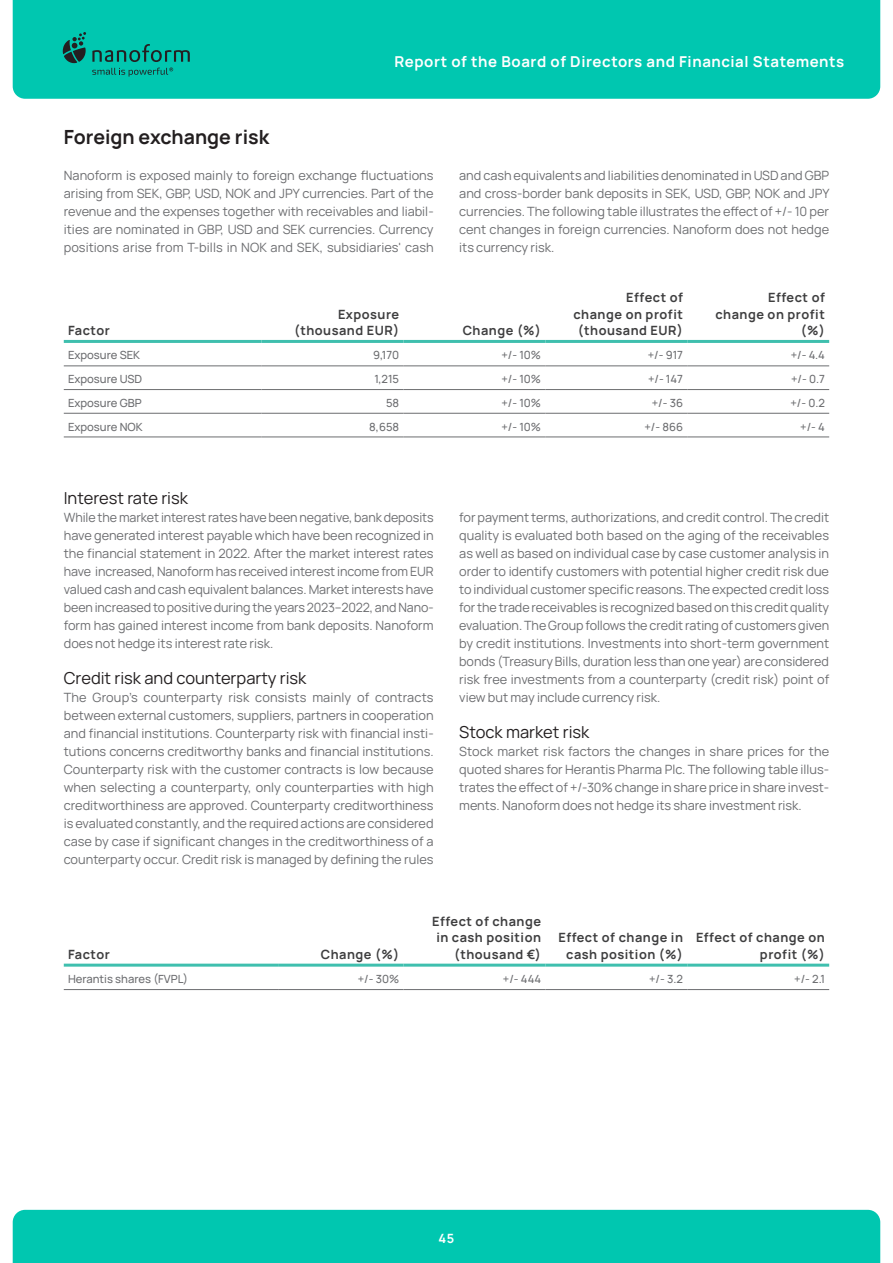
<style>
.page{position:relative;width:893px;height:1263px;background:#fff}
.page>*{position:absolute;margin:0;border:0;box-sizing:border-box;transform-origin:0 0}
._01_Subhead___Liitet{font:700 19.5px "Manrope";color:#231f20}
._01_Subhead_01{font:16.5px "Manrope";color:#231f20}
.t1{font:700 15px "Manrope";letter-spacing:.04em;color:#fff}
._01_Body_1{font:12.75px/18px "Manrope";color:#6c6d70;text-align:justify}
._01_Table_header_rig{font:700 12.75px/16.5px "Manrope";letter-spacing:.04em;color:#3e3e3f;text-align:right}
._01_Table_header_lef{font:700 12.75px "Manrope";letter-spacing:.04em;color:#3e3e3f}
.t2{font:700 12.75px "Manrope";color:#fff}
._01_Table_right{font:500 11.25px "Manrope";color:#6c6d70}
._01_Table_left{font:500 11.25px "Manrope";color:#6c6d70}
</style>
<div class="page">
<div style="left:13px;top:1210px;width:867px;height:53px;background:#00c7b0"></div>
<div style="left:13px;top:0;width:867px;height:99px;background:#00c7b0"></div>
<svg style="left:92px;top:44px;width:98px;height:18px;background:#099b8a"></svg>
<svg style="left:63px;top:32px;width:23px;height:31px"></svg>
<svg style="left:92px;top:68px;width:81px;height:9px"></svg>
<hr style="left:261px;top:340px;width:142px;height:3px;background:#3fbfae">
<hr style="left:403px;top:340px;width:142px;height:3px;background:#3fbfae">
<hr style="left:545px;top:340px;width:142px;height:3px;background:#3fbfae">
<hr style="left:687px;top:340px;width:142px;height:3px;background:#3fbfae">
<hr style="left:64px;top:340px;width:197px;height:3px;background:#3fbfae">
<hr style="left:64px;top:366px;width:197px;height:1px;background:#6c6d70">
<hr style="left:261px;top:366px;width:142px;height:1px;background:#6c6d70">
<hr style="left:403px;top:366px;width:142px;height:1px;background:#6c6d70">
<hr style="left:545px;top:366px;width:142px;height:1px;background:#6c6d70">
<hr style="left:687px;top:366px;width:142px;height:1px;background:#6c6d70">
<hr style="left:64px;top:389px;width:197px;height:1px;background:#6c6d70">
<hr style="left:261px;top:389px;width:142px;height:1px;background:#6c6d70">
<hr style="left:403px;top:389px;width:142px;height:1px;background:#6c6d70">
<hr style="left:545px;top:389px;width:142px;height:1px;background:#6c6d70">
<hr style="left:687px;top:389px;width:142px;height:1px;background:#6c6d70">
<hr style="left:64px;top:413px;width:197px;height:1px;background:#6c6d70">
<hr style="left:261px;top:413px;width:142px;height:1px;background:#6c6d70">
<hr style="left:403px;top:413px;width:142px;height:1px;background:#6c6d70">
<hr style="left:545px;top:413px;width:142px;height:1px;background:#6c6d70">
<hr style="left:687px;top:413px;width:142px;height:1px;background:#6c6d70">
<hr style="left:64px;top:437px;width:197px;height:1px;background:#6c6d70">
<hr style="left:261px;top:437px;width:142px;height:1px;background:#6c6d70">
<hr style="left:403px;top:437px;width:142px;height:1px;background:#6c6d70">
<hr style="left:545px;top:437px;width:142px;height:1px;background:#6c6d70">
<hr style="left:687px;top:437px;width:142px;height:1px;background:#6c6d70">
<hr style="left:278px;top:964px;width:125px;height:3px;background:#3fbfae">
<hr style="left:403px;top:964px;width:142px;height:3px;background:#3fbfae">
<hr style="left:545px;top:964px;width:142px;height:3px;background:#3fbfae">
<hr style="left:687px;top:964px;width:142px;height:3px;background:#3fbfae">
<hr style="left:64px;top:964px;width:214px;height:3px;background:#3fbfae">
<hr style="left:64px;top:989px;width:214px;height:1px;background:#6c6d70">
<hr style="left:278px;top:989px;width:125px;height:1px;background:#6c6d70">
<hr style="left:403px;top:989px;width:142px;height:1px;background:#6c6d70">
<hr style="left:545px;top:989px;width:142px;height:1px;background:#6c6d70">
<hr style="left:687px;top:989px;width:142px;height:1px;background:#6c6d70">
<p class="t1" style="left:394px;top:49px;width:451px">Report of the Board of Directors and Financial Statements</p>
<p class="_01_Subhead___Liitet" style="left:64px;top:121px;width:207px">Foreign exchange risk</p>
<p class="_01_Body_1" style="left:64px;top:166px;width:371px">Nanoform is exposed mainly to foreign exchange fluctuations arising from SEK, GBP, USD, NOK and JPY currencies. Part of the revenue and the expenses together with receivables and liabil&shy;ities are nominated in GBP, USD and SEK currencies. Currency positions arise from T-bills in NOK and SEK, subsidiaries' cash</p>
<p class="_01_Body_1" style="left:459px;top:166px;width:372px">and cash equivalents and liabilities denominated in USD and GBP and cross-border bank deposits in SEK, USD, GBP, NOK and JPY currencies. The following table illustrates the effect of +/- 10 per cent changes in foreign currencies. Nanoform does not hedge its currency risk.</p>
<p class="_01_Table_header_lef" style="left:68px;top:320px;width:43px">Factor</p>
<p class="_01_Table_header_rig" style="left:294px;top:305px;width:107px">Exposure (thousand EUR)</p>
<p class="_01_Table_header_rig" style="left:463px;top:321px;width:80px">Change (%)</p>
<p class="_01_Table_header_rig" style="left:573px;top:288px;width:111px">Effect of<br>change on profit (thousand EUR)</p>
<p class="_01_Table_header_rig" style="left:715px;top:288px;width:111px">Effect of<br>change on profit (%)</p>
<p class="_01_Table_left" style="left:68px;top:347px;width:74px">Exposure SEK</p>
<p class="_01_Table_right" style="left:373px;top:347px;width:27px">9,170</p>
<p class="_01_Table_right" style="left:501px;top:347px;width:41px">+/- 10%</p>
<p class="_01_Table_right" style="left:648px;top:347px;width:37px">+/- 917</p>
<p class="_01_Table_right" style="left:791px;top:347px;width:36px">+/- 4.4</p>
<p class="_01_Table_left" style="left:68px;top:370px;width:76px">Exposure USD</p>
<p class="_01_Table_right" style="left:374px;top:370px;width:26px">1,215</p>
<p class="_01_Table_right" style="left:501px;top:370px;width:41px">+/- 10%</p>
<p class="_01_Table_right" style="left:648px;top:370px;width:36px">+/- 147</p>
<p class="_01_Table_right" style="left:791px;top:370px;width:35px">+/- 0.7</p>
<p class="_01_Table_left" style="left:68px;top:394px;width:75px">Exposure GBP</p>
<p class="_01_Table_right" style="left:386px;top:394px;width:15px">58</p>
<p class="_01_Table_right" style="left:501px;top:394px;width:41px">+/- 10%</p>
<p class="_01_Table_right" style="left:652px;top:394px;width:33px">+/- 36</p>
<p class="_01_Table_right" style="left:790px;top:394px;width:36px">+/- 0.2</p>
<p class="_01_Table_left" style="left:68px;top:418px;width:76px">Exposure NOK</p>
<p class="_01_Table_right" style="left:369px;top:418px;width:31px">8,658</p>
<p class="_01_Table_right" style="left:501px;top:418px;width:41px">+/- 10%</p>
<p class="_01_Table_right" style="left:644px;top:418px;width:40px">+/- 866</p>
<p class="_01_Table_right" style="left:800px;top:418px;width:26px">+/- 4</p>
<p class="_01_Subhead_01" style="left:64px;top:486px;width:126px">Interest rate risk</p>
<p class="_01_Body_1" style="left:64px;top:508px;width:371px">While the market interest rates have been negative, bank deposits have generated interest payable which have been recognized in the financial statement in 2022. After the market interest rates have increased, Nanoform has received interest income from EUR valued cash and cash equivalent balances. Market interests have been increased to positive during the years 2023–2022, and Nano&shy;form has gained interest income from bank deposits. Nanoform does not hedge its interest rate risk.</p>
<p class="_01_Subhead_01" style="left:64px;top:666px;width:244px">Credit risk and counterparty risk</p>
<p class="_01_Body_1" style="left:64px;top:688px;width:371px">The Group’s counterparty risk consists mainly of contracts between external customers, suppliers, partners in cooperation and financial institutions. Counterparty risk with financial insti&shy;tutions concerns creditworthy banks and financial institutions.<br>Counterparty risk with the customer contracts is low because when selecting a counterparty, only counterparties with high creditworthiness are approved. Counterparty creditworthiness is evaluated constantly, and the required actions are considered case by case if significant changes in the creditworthiness of a counterparty occur. Credit risk is managed by defining the rules</p>
<p class="_01_Body_1" style="left:459px;top:508px;width:371px">for payment terms, authorizations, and credit control. The credit quality is evaluated both based on the aging of the receivables as well as based on individual case by case customer analysis in order to identify customers with potential higher credit risk due to individual customer specific reasons. The expected credit loss for the trade receivables is recognized based on this credit quality evaluation. The Group follows the credit rating of customers given by credit institutions. Investments into short-term government bonds (Treasury Bills, duration less than one year) are considered risk free investments from a counterparty (credit risk) point of view but may include currency risk.</p>
<p class="_01_Subhead_01" style="left:459px;top:720px;width:132px">Stock market risk</p>
<p class="_01_Body_1" style="left:459px;top:742px;width:371px">Stock market risk factors the changes in share prices for the quoted shares for Herantis Pharma Plc. The following table illus&shy;trates the effect of +/-30% change in share price in share invest&shy;ments. Nanoform does not hedge its share investment risk.</p>
<p class="_01_Table_header_lef" style="left:68px;top:943px;width:43px">Factor</p>
<p class="_01_Table_header_rig" style="left:321px;top:945px;width:80px">Change (%)</p>
<p class="_01_Table_header_rig" style="left:432px;top:912px;width:110px">Effect of change in cash position (thousand €)</p>
<p class="_01_Table_header_rig" style="left:558px;top:928px;width:126px">Effect of change in cash position (%)</p>
<p class="_01_Table_header_rig" style="left:696px;top:928px;width:130px">Effect of change on profit (%)</p>
<p class="_01_Table_left" style="left:68px;top:970px;width:122px">Herantis shares (FVPL)</p>
<p class="_01_Table_right" style="left:358px;top:970px;width:43px">+/- 30%</p>
<p class="_01_Table_right" style="left:503px;top:970px;width:40px">+/- 444</p>
<p class="_01_Table_right" style="left:649px;top:970px;width:35px">+/- 3.2</p>
<p class="_01_Table_right" style="left:794px;top:970px;width:32px">+/- 2.1</p>
<p class="t2" style="left:439px;top:1228px;width:17px">45</p>
</div>
